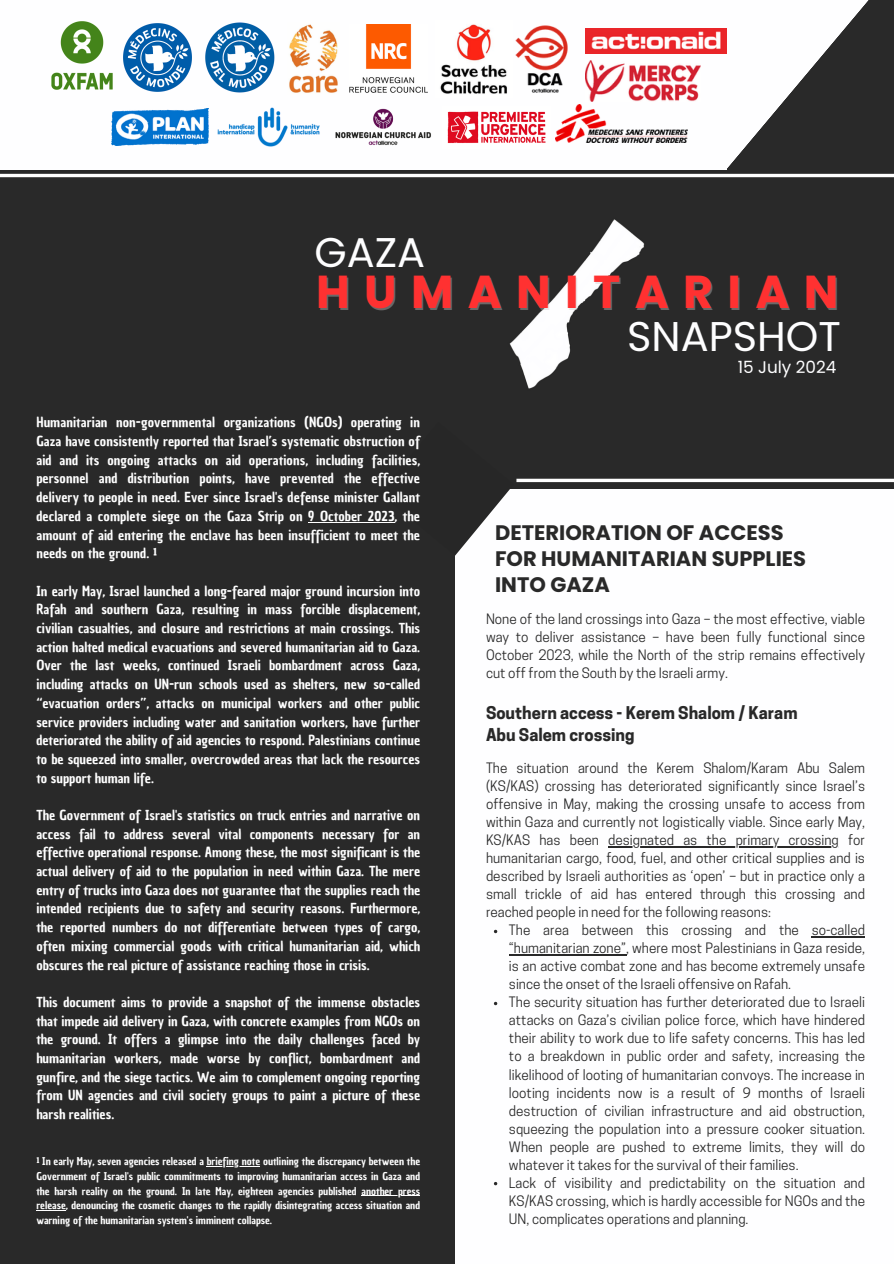
<style>
.page{position:relative;width:894px;height:1264px;background:#fff}
.page>*{position:absolute;margin:0;border:0;box-sizing:border-box;transform-origin:0 0}
.t1{font:700 46.05px "Poppins";letter-spacing:.31em;color:#ff3131}
.t2{font:41.55px "Poppins";color:#fefeff}
.t3{font:700 21px/25.8px "Poppins";color:#292929}
.t4{font:16.8px "Poppins";color:#fefeff}
.t5{font:700 16.5px/22.5px "Cooper Hewitt";color:#292929}
.t6{font:13.5px/18.8px "Chau Philomene One";color:#fff;text-align:justify}
.t7{font:13.5px/18px "Cooper Hewitt";color:#292929;text-align:justify}
.t8{font:10.5px/14.5px "Chau Philomene One";color:#fff}
</style>
<div class="page">
<div style="left:0;top:0;width:893px;height:1263px;background:#292929"></div>
<svg style="left:516px;top:478px;width:377px;height:4px;background:#d7d7d7"></svg>
<hr style="left:0;top:174px;width:893px;height:3px;background:#fff">
<div style="left:0;top:0;width:726px;height:170px;background:#fefeff"></div>
<svg style="left:349px;top:0;width:520px;height:170px"></svg>
<img style="left:124px;top:24px;width:67px;height:67px">
<img style="left:205px;top:22px;width:70px;height:71px">
<img style="left:349px;top:25px;width:78px;height:67px">
<img style="left:51px;top:21px;width:62px;height:69px">
<img style="left:289px;top:24px;width:49px;height:69px">
<img style="left:436px;top:20px;width:76px;height:77px">
<img style="left:442px;top:106px;width:108px;height:43px">
<img style="left:335px;top:102px;width:101px;height:50px">
<img style="left:512px;top:23px;width:60px;height:73px">
<div style="left:455px;top:489px;width:438px;height:774px;background:#fefeff"></div>
<img style="left:379px;top:489px;width:131px;height:66px">
<img style="left:217px;top:107px;width:103px;height:40px">
<img style="left:555px;top:104px;width:132px;height:39px">
<img style="left:112px;top:109px;width:96px;height:37px">
<img style="left:585px;top:29px;width:140px;height:25px">
<img style="left:585px;top:61px;width:115px;height:40px">
<img style="left:509px;top:219px;width:136px;height:170px">
<hr style="left:308px;top:521px;width:86px;height:1px;background:#fff">
<hr style="left:207px;top:1166px;width:53px;height:1px;background:#fff">
<hr style="left:361px;top:1195px;width:59px;height:1px;background:#fff">
<hr style="left:36px;top:1210px;width:30px;height:1px;background:#fff">
<hr style="left:608px;top:846px;width:230px;height:1px;background:#292929">
<hr style="left:811px;top:936px;width:53px;height:1px;background:#292929">
<hr style="left:509px;top:954px;width:117px;height:1px;background:#292929">
<p class="t2" style="left:314px;top:223px;width:112px">GAZA</p>
<p class="t1" style="left:316px;top:260px;width:523px">HUMANITARIAN</p>
<p class="t6" style="left:36px;top:413px;width:385px">Humanitarian non-governmental organizations (NGOs) operating in Gaza have consistently reported that Israel’s systematic obstruction of aid and its ongoing attacks on aid operations, including facilities, personnel and distribution points, have prevented the effective delivery to people in need. Ever since Israel's defense minister Gallant declared a complete siege on the Gaza Strip on 9 October 2023, the amount of aid entering the enclave has been insufficient to meet the needs on the ground. ¹</p>
<p class="t6" style="left:36px;top:581px;width:385px">In early May, Israel launched a long-feared major ground incursion into Rafah and southern Gaza, resulting in mass forcible displacement, civilian casualties, and closure and restrictions at main crossings. This action halted medical evacuations and severed humanitarian aid to Gaza.<br>Over the last weeks, continued Israeli bombardment across Gaza, including attacks on UN-run schools used as shelters, new so-called “evacuation orders”, attacks on municipal workers and other public service providers including water and sanitation workers, have further deteriorated the ability of aid agencies to respond. Palestinians continue to be squeezed into smaller, overcrowded areas that lack the resources to support human life.</p>
<p class="t6" style="left:36px;top:806px;width:385px">The Government of Israel's statistics on truck entries and narrative on access fail to address several vital components necessary for an effective operational response. Among these, the most significant is the actual delivery of aid to the population in need within Gaza. The mere entry of trucks into Gaza does not guarantee that the supplies reach the intended recipients due to safety and security reasons. Furthermore, the reported numbers do not differentiate between types of cargo, often mixing commercial goods with critical humanitarian aid, which obscures the real picture of assistance reaching those in crisis.</p>
<h3 class="t6" style="left:36px;top:992px;width:385px">This document aims to provide a snapshot of the immense obstacles that impede aid delivery in Gaza, with concrete examples from NGOs on the ground. It offers a glimpse into the daily challenges faced by humanitarian workers, made worse by conflict, bombardment and gunfire, and the siege tactics. We aim to complement ongoing reporting from UN agencies and civil society groups to paint a picture of these harsh realities.</h3>
<h6 class="t8" style="left:36px;top:1154px;width:385px">¹ In early May, seven agencies released a briefing note outlining the discrepancy between the</h6>
<h4 class="t8" style="left:36px;top:1169px;width:385px">Government of Israel's public commitments to improving humanitarian access in Gaza and the harsh reality on the ground. In late May, eighteen agencies published</h4>
<h6 class="t8" style="left:36px;top:1183px;width:385px;text-align:justify;text-indent:325px">another press release, denouncing the cosmetic changes to the rapidly disintegrating access situation and warning of the humanitarian system's imminent collapse.</h6>
<h1 class="t2" style="left:627px;top:308px;width:215px">SNAPSHOT</h1>
<h1 class="t4" style="left:737px;top:355px;width:100px">15 July 2024</h1>
<p class="t3" style="left:495px;top:520px;width:312px">DETERIORATION OF ACCESS<br>FOR HUMANITARIAN SUPPLIES<br>INTO GAZA</p>
<p class="t7" style="left:486px;top:611px;width:380px">None of the land crossings into Gaza – the most effective, viable way to deliver assistance – have been fully functional since October 2023, while the North of the strip remains effectively cut off from the South by the Israeli army.</p>
<p class="t5" style="left:486px;top:703px;width:313px">Southern access - Kerem Shalom / Karam<br>Abu Salem crossing</p>
<p class="t7" style="left:486px;top:761px;width:380px">The situation around the Kerem Shalom/Karam Abu Salem (KS/KAS) crossing has deteriorated significantly since Israel’s offensive in May, making the crossing unsafe to access from within Gaza and currently not logistically viable. Since early May, KS/KAS has been designated as the primary crossing for humanitarian cargo, food, fuel, and other critical supplies and is described by Israeli authorities as ‘open’ – but in practice only a small trickle of aid has entered through this crossing and reached people in need for the following reasons:</p>
<p class="t7" style="left:509px;top:923px;width:357px;text-align:left">The area between this crossing and the so-called “humanitarian zone”, where most Palestinians in Gaza reside, is an active combat zone and has become extremely unsafe since the onset of the Israeli offensive on Rafah.<br>The security situation has further deteriorated due to Israeli attacks on Gaza’s civilian police force, which have hindered their ability to work due to life safety concerns. This has led to a breakdown in public order and safety, increasing the likelihood of looting of humanitarian convoys. The increase in looting incidents now is a result of 9 months of Israeli destruction of civilian infrastructure and aid obstruction, squeezing the population into a pressure cooker situation.<br>When people are pushed to extreme limits, they will do whatever it takes for the survival of their families.<br>Lack of visibility and predictability on the situation and KS/KAS crossing, which is hardly accessible for NGOs and the UN, complicates operations and planning.</p>
</div>
